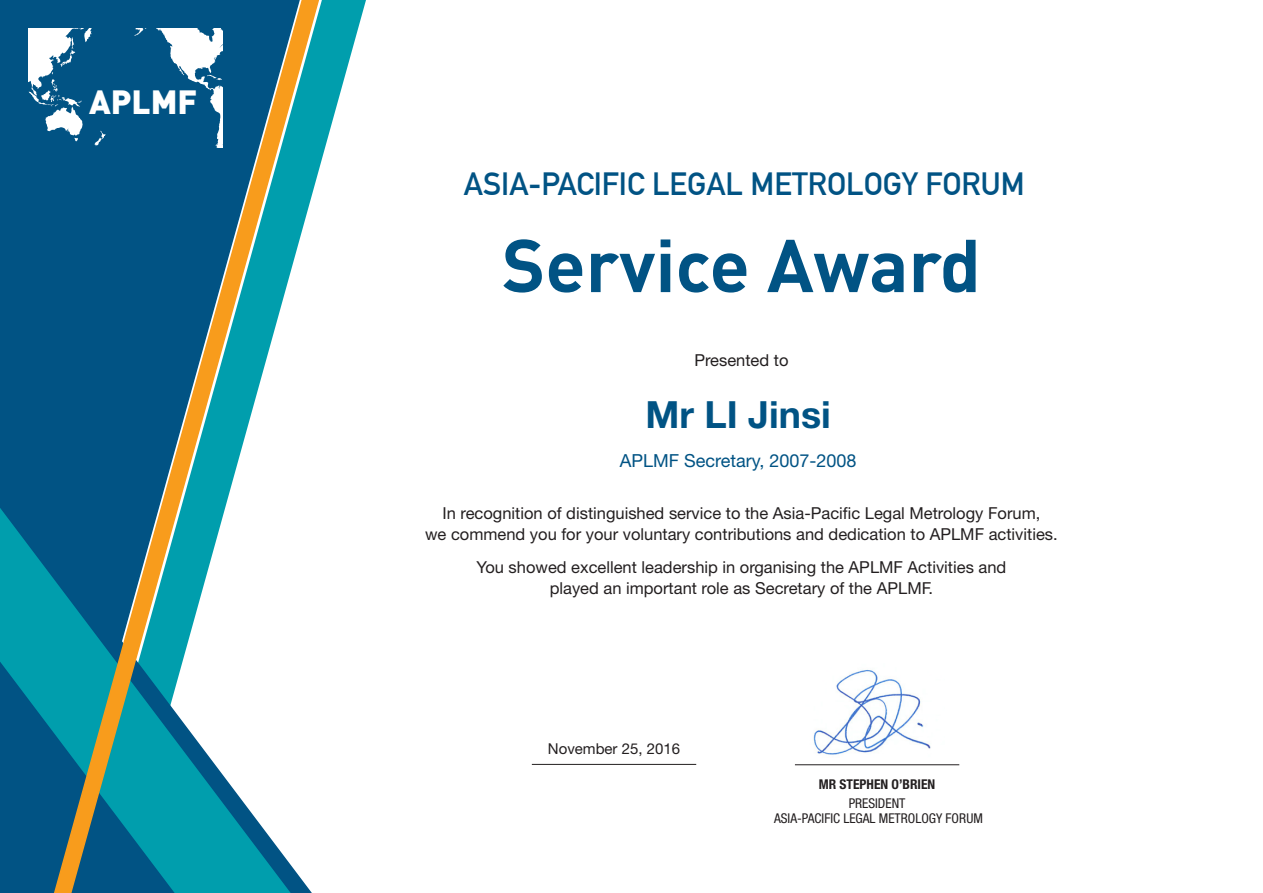
<style>
.page{position:relative;width:1263px;height:893px;background:#fff}
.page>*{position:absolute;margin:0;border:0;box-sizing:border-box;transform-origin:0 0}
.t1{font:700 73.5px "DIN";color:#015384}
.t2{font:700 37.5px "Helvetica Neue";color:#015384}
.t3{font:900 33.15px "DIN";color:#fff}
.t4{font:700 31.5px "DIN Alternate";color:#015384}
.t5{font:18px "Helvetica Neue";color:#015384}
.t6{font:16.5px/21px "Helvetica Neue";color:#231f20;text-align:center}
.t7{font:15px "Helvetica Neue";color:#231f20}
.t8{font:condensed 13.5px/15px "Helvetica Neue";color:#231f20;text-align:center}
.t9{font:700 condensed 13.5px "Helvetica Neue";color:#231f20}
</style>
<div class="page">
<img style="left:813px;top:669px;width:118px;height:86px">
<hr style="left:795px;top:764px;width:164px;height:1px;background:#231f20">
<hr style="left:532px;top:764px;width:164px;height:1px;background:#231f20">
<svg style="left:0;top:125px;width:332px;height:768px;background:#0c6991"></svg>
<svg style="left:43px;top:0;width:287px;height:893px"></svg>
<svg style="left:29px;top:28px;width:194px;height:119px"></svg>
<h3 class="t3" style="left:89px;top:80px;width:110px">APLMF</h3>
<h3 class="t4" style="left:464px;top:160px;width:562px">ASIA-PACIFIC LEGAL METROLOGY FORUM</h3>
<h1 class="t1" style="left:502px;top:217px;width:480px">Service Award</h1>
<p class="t6" style="left:694px;top:350px;width:96px">Presented to</p>
<h2 class="t2" style="left:645px;top:392px;width:187px">Mr LI Jinsi</h2>
<p class="t5" style="left:620px;top:450px;width:238px">APLMF Secretary, 2007-2008</p>
<p class="t6" style="left:425px;top:502px;width:634px">In recognition of distinguished service to the Asia-Pacific Legal Metrology Forum,<br>we commend you for your voluntary contributions and dedication to APLMF activities.</p>
<p class="t6" style="left:476px;top:557px;width:531px">You showed excellent leadership in organising the APLMF Activities and played an important role as Secretary of the APLMF.</p>
<p class="t7" style="left:548px;top:740px;width:134px">November 25, 2016</p>
<p class="t9" style="left:819px;top:776px;width:118px">MR STEPHEN O’BRIEN</p>
<p class="t8" style="left:774px;top:796px;width:210px">PRESIDENT<br>ASIA-PACIFIC LEGAL METROLOGY FORUM</p>
</div>
